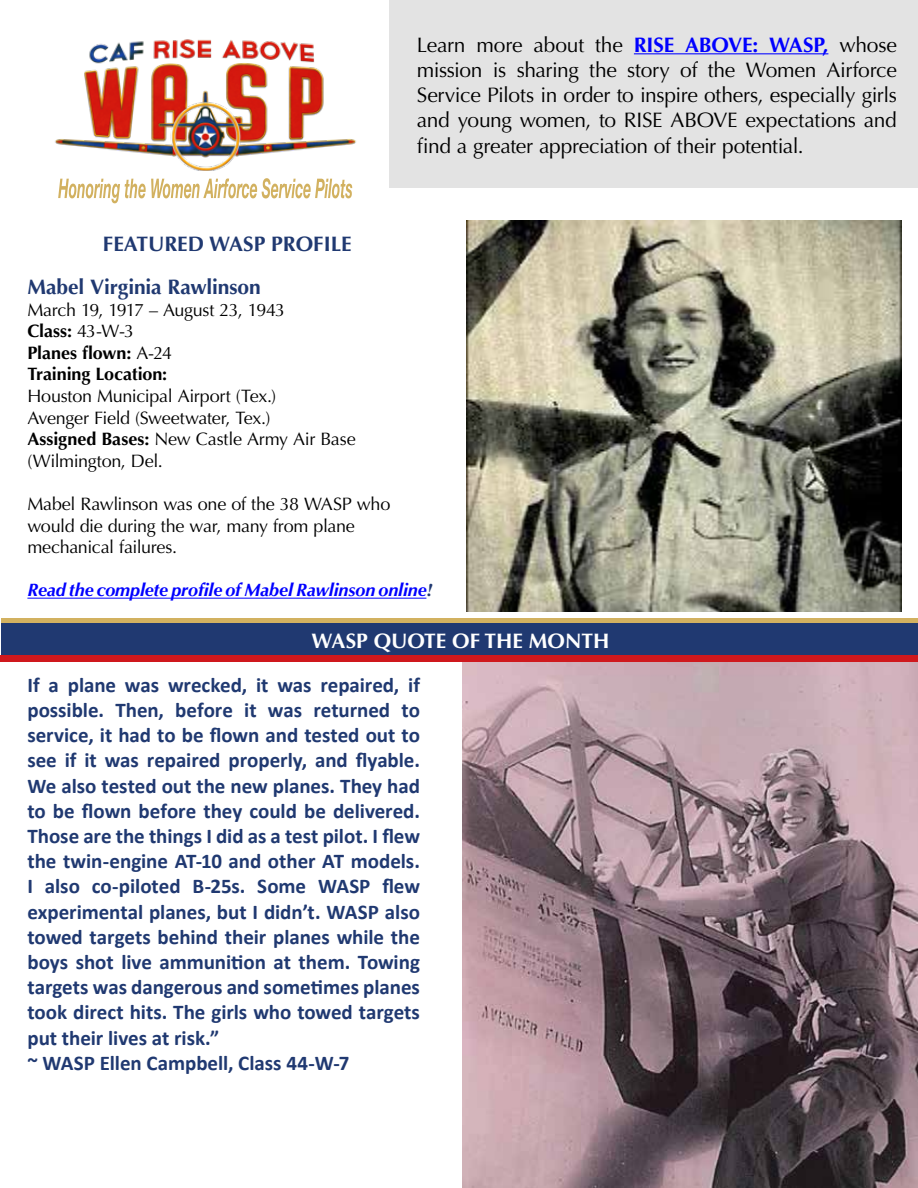
<style>
.page{position:relative;width:918px;height:1188px;background:#fff}
.page>*{position:absolute;margin:0;border:0;box-sizing:border-box;transform-origin:0 0}
.t1{font:700 21px/25.2px "Calibri";letter-spacing:-.005em;color:#203971}
.t2{font:21px/25.2px "Optima";letter-spacing:-.015em;color:#000;text-align:justify}
.t3{font:700 21px "Optima";color:#203971}
.t4{font:700 21px "Optima";color:#fff}
.t5{font:18px/21.6px "Optima";letter-spacing:-.02em;color:#000}
.t6{font:italic 700 18px "Optima";letter-spacing:-.01em;color:#00f}
.s1{font-weight:700;color:#00f}
.s2{font-weight:700}
.s3{color:#203971}
</style>
<div class="page">
<div style="left:390px;top:0;width:528px;height:188px;background:#e3e3e3"></div>
<hr style="left:27px;top:598px;width:399px;height:1px;background:#00f">
<img style="left:467px;top:221px;width:434px;height:391px">
<img style="left:55px;top:39px;width:301px;height:132px">
<svg style="left:58px;top:178px;width:294px;height:25px"></svg>
<img style="left:462px;top:662px;width:456px;height:526px">
<div style="left:2px;top:622px;width:916px;height:35px;background:#203971"></div>
<div style="left:0;top:656px;width:918px;height:6px;background:#cf181d"></div>
<hr style="left:2px;top:618px;width:916px;height:4px;background:#d2b160">
<hr style="left:634px;top:53px;width:194px;height:1px;background:#00f">
<p class="t3" style="left:103px;top:231px;width:250px">FEATURED WASP PROFILE</p>
<p class="t2" style="left:417px;top:32px;width:482px">Learn more about the <span class="s1">RISE ABOVE: WASP,</span> whose mission is sharing the story of the Women Airforce Service Pilots in order to inspire others, especially girls and young women, to RISE ABOVE expectations and find a greater appreciation of their potential.</p>
<p class="t3" style="left:27px;top:275px;width:235px">Mabel Virginia Rawlinson</p>
<p class="t5" style="left:27px;top:299px;width:259px">March 19, 1917 – August 23, 1943<br><span class="s2">Class:</span> 43-W-3<br><span class="s2">Planes flown:</span> A-24<br><span class="s2">Training Location:</span></p>
<p class="t5" style="left:27px;top:385px;width:330px">Houston Municipal Airport (Tex.)<br>Avenger Field (Sweetwater, Tex.)<br><span class="s2">Assigned Bases:</span> New Castle Army Air Base (Wilmington, Del.</p>
<p class="t5" style="left:27px;top:493px;width:364px">Mabel Rawlinson was one of the 38 WASP who would die during the war, many from plane mechanical failures.</p>
<p class="t6" style="left:27px;top:580px;width:406px">Read the complete profile of Mabel Rawlinson online<span class="s3">!</span></p>
<p class="t4" style="left:312px;top:629px;width:299px">WASP QUOTE OF THE MONTH</p>
<p class="t1" style="left:27px;top:672px;width:394px">If a plane was wrecked, it was repaired, if possible. Then, before it was returned to service, it had to be flown and tested out to see if it was repaired properly, and flyable.<br>We also tested out the new planes. They had to be flown before they could be delivered.<br>Those are the things I did as a test pilot. I flew the twin-engine AT-10 and other AT models.<br>I also co-piloted B-25s. Some WASP flew experimental planes, but I didn’t. WASP also towed targets behind their planes while the boys shot live ammunition at them. Towing targets was dangerous and sometimes planes took direct hits. The girls who towed targets put their lives at risk.”<br>~ WASP Ellen Campbell, Class 44-W-7</p>
</div>
